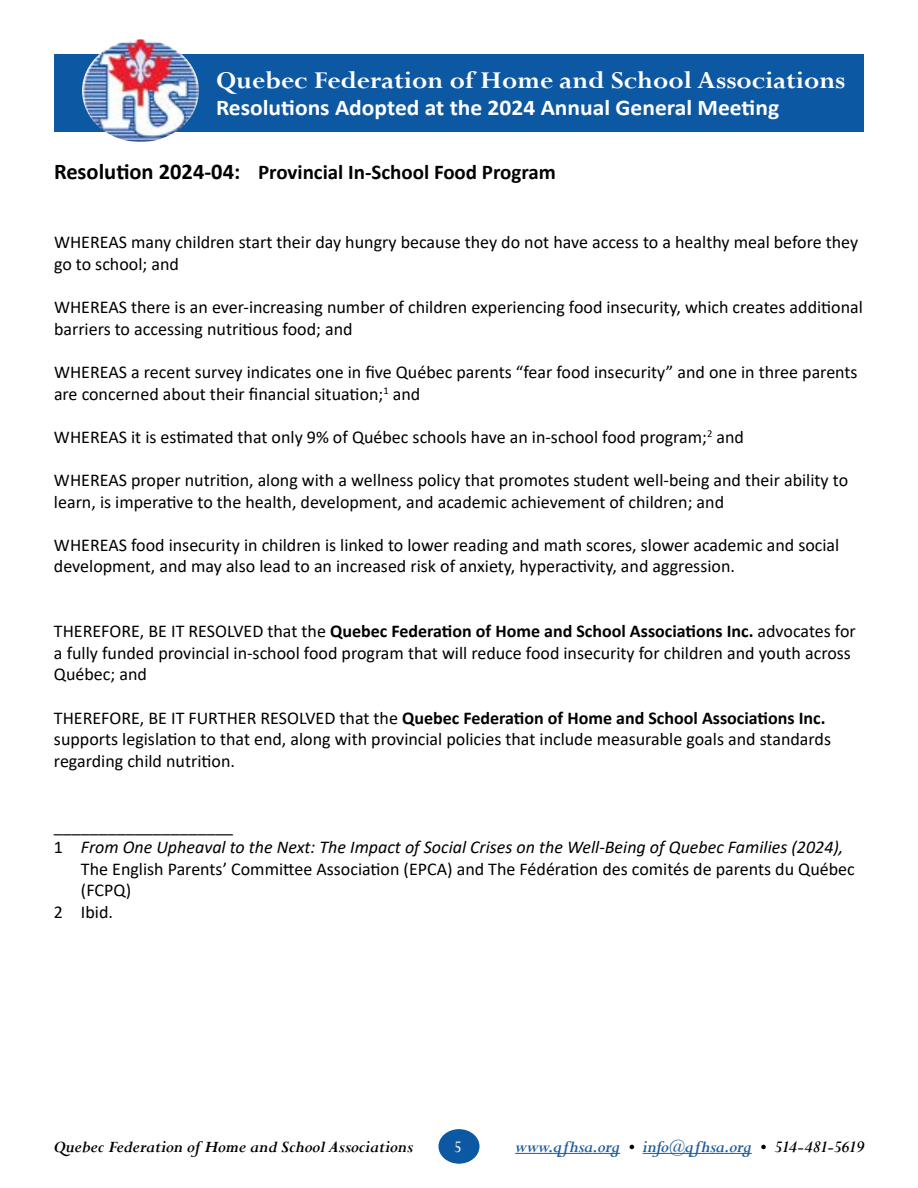
<style>
.page{position:relative;width:918px;height:1188px;background:#fff}
.page>*{position:absolute;margin:0;border:0;box-sizing:border-box;transform-origin:0 0}
.t1{font:700 27px "Perpetua";color:#fff;scale:1.05 1}
.t2{font:700 22.5px "Calibri";color:#fff;scale:1.05 1}
.t3{font:700 21px "Calibri";color:#000}
.t4{font:18px/21.6px "Calibri";color:#000}
.t5{font:italic 18px "Calibri";color:#000}
.t6{font:italic 700 18px "Perpetua";color:#000}
.t7{font:italic 700 18px "Perpetua";letter-spacing:-.015em;color:#215e9e}
.t8{font:18px "Perpetua";color:#fff}
.s1{font-size:22.5px}
.s2{font-weight:700}
.s3{font-style:normal}
.s4{color:#000}
</style>
<div class="page">
<hr style="left:515px;top:1153px;width:105px;height:1px;background:#215e9e">
<hr style="left:643px;top:1153px;width:109px;height:1px;background:#215e9e">
<div style="left:54px;top:54px;width:810px;height:78px;background:#0d58a3"></div>
<img style="left:82px;top:39px;width:117px;height:103px">
<div style="left:438px;top:1129px;width:42px;height:35px;background:#0d58a3;border-radius:50%"></div>
<h1 class="t1" style="left:216px;top:63px;width:601px">Quebec Federation of Home and School Associations</h1>
<p class="t2" style="left:216px;top:91px;width:538px">Resolutions Adopted at the 2024 Annual General Meeting</p>
<p class="t3" style="left:54px;top:157px;width:504px"><span class="s1">Resolution 2024-04:</span> Provincial In-School Food Program</p>
<p class="t4" style="left:54px;top:231px;width:806px">WHEREAS many children start their day hungry because they do not have access to a healthy meal before they go to school; and</p>
<p class="t4" style="left:54px;top:296px;width:810px">WHEREAS there is an ever-increasing number of children experiencing food insecurity, which creates additional barriers to accessing nutritious food; and</p>
<p class="t4" style="left:54px;top:361px;width:805px">WHEREAS a recent survey indicates one in five Québec parents “fear food insecurity” and one in three parents are concerned about their financial situation;<sup>1</sup> and</p>
<p class="t4" style="left:54px;top:426px;width:691px">WHEREAS it is estimated that only 9% of Québec schools have an in-school food program;<sup>2</sup> and</p>
<p class="t4" style="left:54px;top:469px;width:796px">WHEREAS proper nutrition, along with a wellness policy that promotes student well-being and their ability to learn, is imperative to the health, development, and academic achievement of children; and</p>
<p class="t4" style="left:54px;top:534px;width:787px">WHEREAS food insecurity in children is linked to lower reading and math scores, slower academic and social development, and may also lead to an increased risk of anxiety, hyperactivity, and aggression.</p>
<p class="t4" style="left:54px;top:620px;width:803px">THEREFORE, BE IT RESOLVED that the <span class="s2">Quebec Federation of Home and School Associations Inc.</span> advocates for a fully funded provincial in-school food program that will reduce food insecurity for children and youth across<br>Québec; and</p>
<p class="t4" style="left:54px;top:706px;width:779px">THEREFORE, BE IT FURTHER RESOLVED that the <span class="s2">Quebec Federation of Home and School Associations Inc. </span>supports legislation to that end, along with provincial policies that include measurable goals and standards regarding child nutrition.</p>
<p class="t4" style="left:54px;top:814px;width:181px">____________________</p>
<p class="t5" style="left:54px;top:835px;width:791px"><span class="s3">1</span> From One Upheaval to the Next: The Impact of Social Crises on the Well-Being of Quebec Families (2024),</p>
<p class="t4" style="left:81px;top:858px;width:775px">The English Parents’ Committee Association (EPCA) and The Fédération des comités de parents du Québec</p>
<p class="t4" style="left:81px;top:879px;width:52px">(FCPQ)</p>
<p class="t4" style="left:54px;top:901px;width:61px">2 Ibid.</p>
<p class="t6" style="left:53px;top:1136px;width:361px">Quebec Federation of Home and School Associations</p>
<p class="t7" style="left:515px;top:1136px;width:350px">www.qfhsa.org <span class="s4">•</span> info@qfhsa.org <span class="s4">• 514-481-5619</span></p>
<p class="t8" style="left:454px;top:1136px;width:10px">5</p>
</div>
